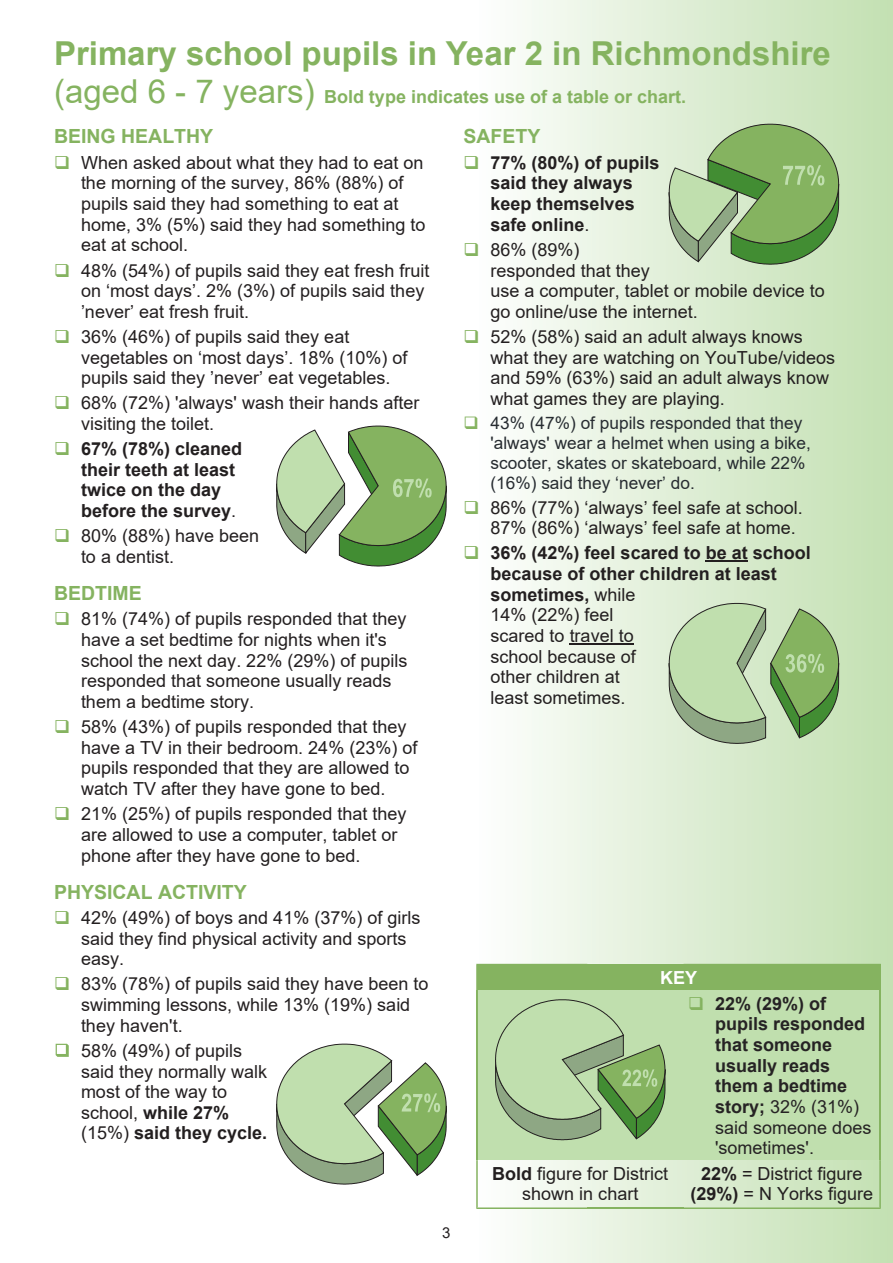
<style>
.page{position:relative;width:893px;height:1263px;background:#fff}
.page>*{position:absolute;margin:0;border:0;box-sizing:border-box;transform-origin:0 0}
.t1{font:700 33px "Arial";color:#85b360}
.t2{font:700 19.5px "Arial";color:#85b360}
.t3{font:18px/20.7px "Arial";color:#231f20}
.t4{font:700 18px/20.7px "Arial";color:#231f20}
.t5{font:700 18px/20.7px "Arial";color:#262324}
.t6{font:700 18px "Arial";color:#85b360}
.t7{font:700 18px "Arial";color:#fff}
.t8{font:17.25px/19.8px "Arial";color:#272c31}
.t9{font:15px "Arial";color:#231f20}
.s1{font-weight:400;font-size:33px}
.s2{font-weight:400}
.s3{font-weight:700}
</style>
<div class="page">
<div style="left:479px;top:0;width:414px;height:1263px;background:linear-gradient(to right,#fcfefc,#c2dfb1)"></div>
<svg style="left:56px;top:1044px;width:13px;height:13px"></svg>
<hr style="left:706px;top:560px;width:42px;height:2px;background:#231f20">
<hr style="left:570px;top:643px;width:64px;height:2px;background:#231f20">
<div style="left:477px;top:964px;width:403px;height:26px;background:#85b360"></div>
<div style="left:477px;top:990px;width:207px;height:170px;background:#c0dfae"></div>
<div style="left:684px;top:990px;width:196px;height:170px;background:#c0dfae"></div>
<hr style="left:587px;top:1207px;width:97px;height:2px;background:#85b360">
<svg style="left:476px;top:964px;width:1px;height:26px"></svg>
<hr style="left:476px;top:990px;width:2px;height:170px;background:#85b360">
<svg style="left:476px;top:1160px;width:111px;height:49px"></svg>
<svg style="left:880px;top:964px;width:1px;height:26px"></svg>
<hr style="left:879px;top:990px;width:2px;height:170px;background:#85b360">
<svg style="left:684px;top:1160px;width:197px;height:49px;background:#cee5c1"></svg>
<svg style="left:495px;top:999px;width:171px;height:142px"></svg>
<svg style="left:276px;top:425px;width:171px;height:142px"></svg>
<svg style="left:276px;top:1043px;width:171px;height:142px"></svg>
<svg style="left:668px;top:123px;width:171px;height:142px;background:#95ba7f"></svg>
<svg style="left:668px;top:603px;width:171px;height:141px;background:#aac898"></svg>
<h1 class="t1" style="left:54px;top:41px;width:778px">Primary school pupils in Year 2 in Richmondshire</h1>
<p class="t6" style="left:54px;top:90px;width:634px"><span class="s1">(aged 6 - 7 years)</span> Bold type indicates use of a table or chart.</p>
<p class="t2" style="left:54px;top:129px;width:161px">BEING HEALTHY</p>
<p class="t3" style="left:81px;top:154px;width:346px">When asked about what they had to eat on the morning of the survey, 86% (88%) of pupils said they had something to eat at home, 3% (5%) said they had something to eat at school.</p>
<p class="t3" style="left:81px;top:262px;width:350px">48% (54%) of pupils said they eat fresh fruit on ‘most days’. 2% (3%) of pupils said they ’never’ eat fresh fruit.</p>
<p class="t3" style="left:81px;top:328px;width:328px">36% (46%) of pupils said they eat vegetables on ‘most days’. 18% (10%) of pupils said they ’never’ eat vegetables.</p>
<p class="t3" style="left:81px;top:394px;width:340px">68% (72%) 'always' wash their hands after visiting the toilet.</p>
<p class="t4" style="left:81px;top:440px;width:163px">67% (78%) cleaned their teeth at least twice on the day before the survey<span class="s2">.</span></p>
<p class="t3" style="left:81px;top:527px;width:180px">80% (88%) have been to a dentist.</p>
<p class="t2" style="left:54px;top:586px;width:89px">BEDTIME</p>
<p class="t3" style="left:81px;top:610px;width:328px">81% (74%) of pupils responded that they have a set bedtime for nights when it's school the next day. 22% (29%) of pupils responded that someone usually reads them a bedtime story.</p>
<p class="t3" style="left:81px;top:718px;width:338px">58% (43%) of pupils responded that they have a TV in their bedroom. 24% (23%) of pupils responded that they are allowed to watch TV after they have gone to bed.</p>
<p class="t3" style="left:81px;top:805px;width:327px">21% (25%) of pupils responded that they are allowed to use a computer, tablet or phone after they have gone to bed.</p>
<p class="t2" style="left:54px;top:884px;width:194px">PHYSICAL ACTIVITY</p>
<p class="t3" style="left:81px;top:909px;width:341px">42% (49%) of boys and 41% (37%) of girls said they find physical activity and sports easy.</p>
<p class="t3" style="left:81px;top:975px;width:349px">83% (78%) of pupils said they have been to swimming lessons, while 13% (19%) said they haven't.</p>
<p class="t3" style="left:81px;top:1042px;width:188px">58% (49%) of pupils said they normally walk most of the way to school, <span class="s3">while 27% </span>(15%) <span class="s3">said they cycle.</span></p>
<p class="t2" style="left:463px;top:129px;width:78px">SAFETY</p>
<p class="t4" style="left:490px;top:154px;width:171px">77% (80%) of pupils said they always keep themselves safe online<span class="s2">.</span></p>
<p class="t3" style="left:490px;top:241px;width:336px">86% (89%)<br>responded that they<br>use a computer, tablet or mobile device to go online/use the internet.</p>
<p class="t3" style="left:490px;top:328px;width:346px">52% (58%) said an adult always knows what they are watching on YouTube/videos and 59% (63%) said an adult always know what games they are playing.</p>
<p class="t8" style="left:490px;top:415px;width:322px">43% (47%) of pupils responded that they 'always' wear a helmet when using a bike, scooter, skates or skateboard, while 22% (16%) said they ‘never’ do.</p>
<p class="t3" style="left:490px;top:499px;width:314px">86% (77%) ‘always’ feel safe at school.<br>87% (86%) ‘always’ feel safe at home.</p>
<p class="t3" style="left:490px;top:544px;width:322px"><span class="s3">36% (42%) feel scared to be at school because of other children at least sometimes,</span> while<br>14% (22%) feel<br>scared to travel to<br>school because of<br>other children at<br>least sometimes.</p>
<p class="t7" style="left:660px;top:971px;width:39px">KEY</p>
<p class="t5" style="left:715px;top:995px;width:158px">22% (29%) of pupils responded that someone usually reads them a bedtime story; <span class="s2">32% (31%) said someone does 'sometimes'.</span></p>
<p class="t9" style="left:442px;top:1227px;width:10px">3</p>
<p class="t3" style="left:492px;top:1164px;width:178px;text-align:center"><span class="s3">Bold</span> figure for District shown in chart</p>
<p class="t3" style="left:690px;top:1164px;width:184px;text-align:center"><span class="s3">22%</span> = District figure <span class="s3">(29%)</span> = N Yorks figure</p>
</div>
